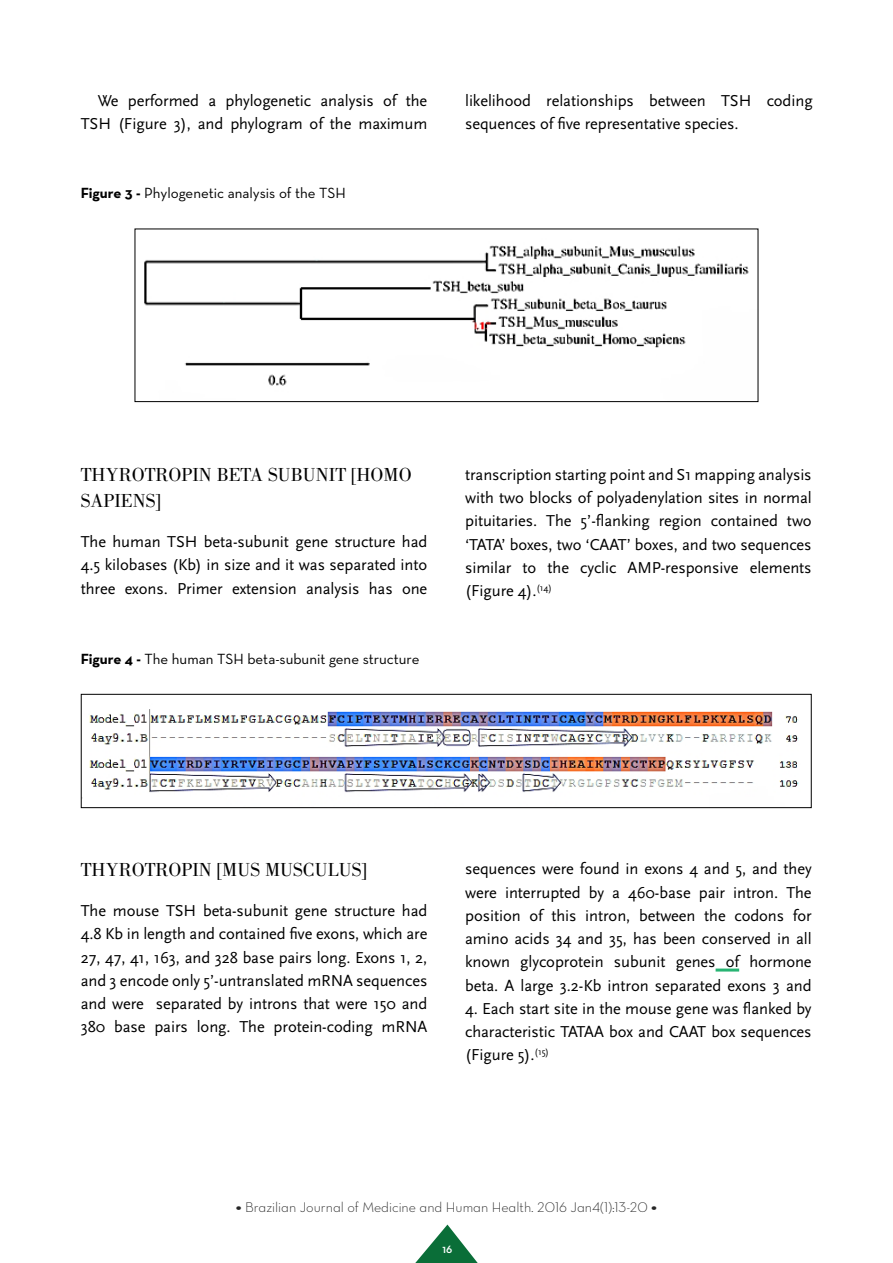
<style>
.page{position:relative;width:893px;height:1263px;background:#fff}
.page>*{position:absolute;margin:0;border:0;box-sizing:border-box;transform-origin:0 0}
.Sub_2{font:19.5px/25.5px "Bodoni Std";color:#000}
._1º_paragrafo_texto{font:16.5px/23.2px "Scala Sans Pro";letter-spacing:-.005em;color:#000;text-align:justify}
.Texto_INGLES{font:16.5px/23.2px "Scala Sans Pro";letter-spacing:-.005em;color:#000;text-align:right}
.Legenda_figura{font:15px "Neutra Text";color:#000}
.t1{font:14.25px "Neutra Text Light Alt";color:#262626}
.t2{font:600 12px "Neutra Text";color:#fff}
.s1{font-weight:700}
.s2{font-family:"Bodoni Std Poster";font-style:italic;font-size:15.75px}
</style>
<div class="page">
<svg style="left:415px;top:1224px;width:63px;height:39px"></svg>
<img style="left:144px;top:245px;width:605px;height:141px">
<div style="left:135px;top:229px;width:623px;height:173px;border:1px solid #000"></div>
<hr style="left:716px;top:968px;width:23px;height:3px;background:#28b473">
<img style="left:89px;top:709px;width:710px;height:84px">
<div style="left:81px;top:694px;width:731px;height:114px;border:1px solid #000"></div>
<p class="Texto_INGLES" style="left:81px;top:89px;width:348px">We performed a phylogenetic analysis of the<br>TSH (Figure 3), and phylogram of the maximum</p>
<p class="Texto_INGLES" style="left:465px;top:89px;width:349px;text-align:left">likelihood relationships between TSH coding sequences of five representative species.</p>
<p class="Legenda_figura" style="left:81px;top:184px;width:267px"><span class="s1">Figure 3 -</span> Phylogenetic analysis of the TSH</p>
<p class="Sub_2" style="left:81px;top:462px;width:332px">THYROTROPIN BETA SUBUNIT [HOMO<br>SAPIENS]</p>
<p class="_1º_paragrafo_texto" style="left:81px;top:530px;width:348px">The human TSH beta-subunit gene structure had 4.5 kilobases (Kb) in size and it was separated into three exons. Primer extension analysis has one</p>
<p class="Legenda_figura" style="left:81px;top:649px;width:340px"><span class="s1">Figure 4 -</span> The human TSH beta-subunit gene structure</p>
<p class="_1º_paragrafo_texto" style="left:465px;top:463px;width:348px">transcription starting point and S1 mapping analysis with two blocks of polyadenylation sites in normal pituitaries. The 5’-flanking region contained two ‘TATA’ boxes, two ‘CAAT’ boxes, and two sequences similar to the cyclic AMP-responsive elements (Figure 4).<sup>(14)</sup></p>
<p class="Sub_2" style="left:81px;top:857px;width:288px">THYROTROPIN [MUS MUSCULUS]</p>
<p class="_1º_paragrafo_texto" style="left:81px;top:899px;width:348px">The mouse TSH beta-subunit gene structure had 4.8 Kb in length and contained five exons, which are 27, 47, 41, 163, and 328 base pairs long. Exons 1, 2, and 3 encode only 5’-untranslated mRNA sequences and were separated by introns that were 150 and 380 base pairs long. The protein-coding mRNA</p>
<p class="_1º_paragrafo_texto" style="left:465px;top:857px;width:348px">sequences were found in exons 4 and 5, and they were interrupted by a 460-base pair intron. The position of this intron, between the codons for amino acids 34 and 35, has been conserved in all known glycoprotein subunit genes of hormone beta. A large 3.2-Kb intron separated exons 3 and</p>
<p class="_1º_paragrafo_texto" style="left:465px;top:997px;width:348px">4. Each start site in the mouse gene was flanked by characteristic TATAA box and CAAT box sequences (Figure 5).<sup>(15)</sup></p>
<p class="t1" style="left:236px;top:1198px;width:422px"><span class="s2">·</span> Brazilian Journal of Medicine and Human Health. 2016 Jan4(1):13-20 <span class="s2">·</span></p>
<p class="t2" style="left:443px;top:1241px;width:11px">16</p>
</div>
